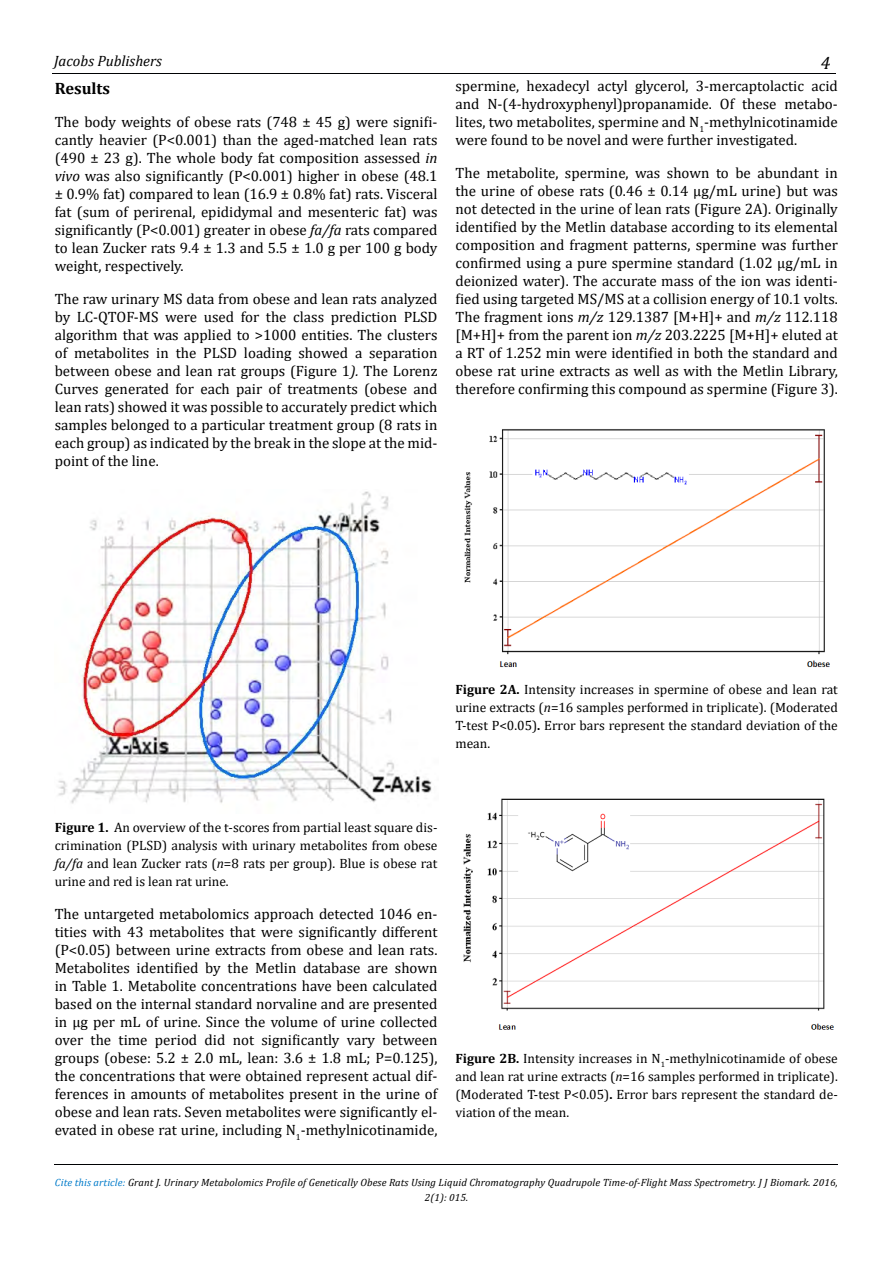
<style>
.page{position:relative;width:893px;height:1263px;background:#fff}
.page>*{position:absolute;margin:0;border:0;box-sizing:border-box;transform-origin:0 0}
.t1{font:italic 18px "Cambria";color:#000}
.t2{font:700 16.5px "Cambria";color:#000}
.t3{font:15px/18px "Cambria";color:#000;text-align:justify}
.t4{font:italic 15px "Cambria";color:#000}
.t5{font:13.5px/18px "Cambria";color:#000;text-align:justify}
.t6{font:italic 10.5px/14.4px "Cambria";letter-spacing:.01em;color:#000;text-align:center}
.s1{font-style:italic}
.s2{font-weight:700}
.s3{color:#007bca}
</style>
<div class="page">
<hr style="left:54px;top:1164px;width:783px;height:1px;background:#000103">
<hr style="left:53px;top:73px;width:783px;height:1px;background:#000103">
<img style="left:58px;top:491px;width:374px;height:313px">
<img style="left:464px;top:429px;width:366px;height:238px">
<img style="left:463px;top:798px;width:371px;height:232px">
<p class="t4" style="left:54px;top:50px;width:109px">Jacobs Publishers</p>
<p class="t1" style="left:821px;top:51px;width:11px">4</p>
<p class="t2" style="left:55px;top:76px;width:57px">Results</p>
<p class="t3" style="left:55px;top:112px;width:384px">The body weights of obese rats (748 ± 45 g) were signifi&shy;cantly heavier (P&lt;0.001) than the aged-matched lean rats (490 ± 23 g). The whole body fat composition assessed <span class="s1">in vivo</span> was also significantly (P&lt;0.001) higher in obese (48.1 ± 0.9% fat) compared to lean (16.9 ± 0.8% fat) rats. Visceral fat (sum of perirenal, epididymal and mesenteric fat) was significantly (P&lt;0.001) greater in obese <span class="s1">fa/fa</span> rats compared to lean Zucker rats 9.4 ± 1.3 and 5.5 ± 1.0 g per 100 g body weight, respectively.</p>
<p class="t3" style="left:55px;top:289px;width:384px">The raw urinary MS data from obese and lean rats analyzed by LC-QTOF-MS were used for the class prediction PLSD algorithm that was applied to &gt;1000 entities. The clusters of metabolites in the PLSD loading showed a separation between obese and lean rat groups (Figure 1<span class="s1">).</span> The Lorenz Curves generated for each pair of treatments (obese and lean rats) showed it was possible to accurately predict which samples belonged to a particular treatment group (8 rats in each group) as indicated by the break in the slope at the mid&shy;point of the line.</p>
<p class="t3" style="left:455px;top:77px;width:384px">spermine, hexadecyl actyl glycerol, 3-mercaptolactic acid and N-(4-hydroxyphenyl)propanamide. Of these metabo&shy;lites, two metabolites, spermine and N<sub>1</sub>-methylnicotinamide were found to be novel and were further investigated.</p>
<p class="t3" style="left:455px;top:164px;width:384px">The metabolite, spermine, was shown to be abundant in the urine of obese rats (0.46 ± 0.14 µg/mL urine) but was not detected in the urine of lean rats (Figure 2A). Originally identified by the Metlin database according to its elemental composition and fragment patterns, spermine was further confirmed using a pure spermine standard (1.02 µg/mL in deionized water). The accurate mass of the ion was identi&shy;fied using targeted MS/MS at a collision energy of 10.1 volts.<br>The fragment ions <span class="s1">m/z</span> 129.1387 [M+H]+ and <span class="s1">m/z</span> 112.118 [M+H]+ from the parent ion <span class="s1">m/z</span> 203.2225 [M+H]+ eluted at a RT of 1.252 min were identified in both the standard and obese rat urine extracts as well as with the Metlin Library, therefore confirming this compound as spermine (Figure 3).</p>
<p class="t5" style="left:455px;top:680px;width:384px"><span class="s2">Figure 2A.</span> Intensity increases in spermine of obese and lean rat urine extracts (<span class="s1">n</span>=16 samples performed in triplicate). (Moderated T-test P&lt;0.05)<span class="s2">.</span> Error bars represent the standard deviation of the mean.</p>
<p class="t5" style="left:55px;top:818px;width:384px"><span class="s2">Figure 1.</span> An overview of the t-scores from partial least square dis&shy;crimination (PLSD) analysis with urinary metabolites from obese <span class="s1">fa/fa</span> and lean Zucker rats (<span class="s1">n</span>=8 rats per group). Blue is obese rat urine and red is lean rat urine.</p>
<p class="t3" style="left:55px;top:904px;width:384px">The untargeted metabolomics approach detected 1046 en&shy;tities with 43 metabolites that were significantly different (P&lt;0.05) between urine extracts from obese and lean rats.<br>Metabolites identified by the Metlin database are shown in Table 1. Metabolite concentrations have been calculated based on the internal standard norvaline and are presented in µg per mL of urine. Since the volume of urine collected over the time period did not significantly vary between groups (obese: 5.2 ± 2.0 mL, lean: 3.6 ± 1.8 mL; P=0.125), the concentrations that were obtained represent actual dif&shy;ferences in amounts of metabolites present in the urine of obese and lean rats. Seven metabolites were significantly el&shy;evated in obese rat urine, including N<sub>1</sub>-methylnicotinamide,</p>
<p class="t5" style="left:455px;top:1049px;width:384px"><span class="s2">Figure 2B.</span> Intensity increases in N<sub>1</sub>-methylnicotinamide of obese and lean rat urine extracts (<span class="s1">n</span>=16 samples performed in triplicate). (Moderated T-test P&lt;0.05)<span class="s2">.</span> Error bars represent the standard de&shy;viation of the mean.</p>
<p class="t6" style="left:55px;top:1175px;width:784px"><span class="s3">Cite this article:</span> Grant J. Urinary Metabolomics Profile of Genetically Obese Rats Using Liquid Chromatography Quadrupole Time-of-Flight Mass Spectrometry. J J Biomark. 2016,<br>2(1): 015.</p>
</div>
